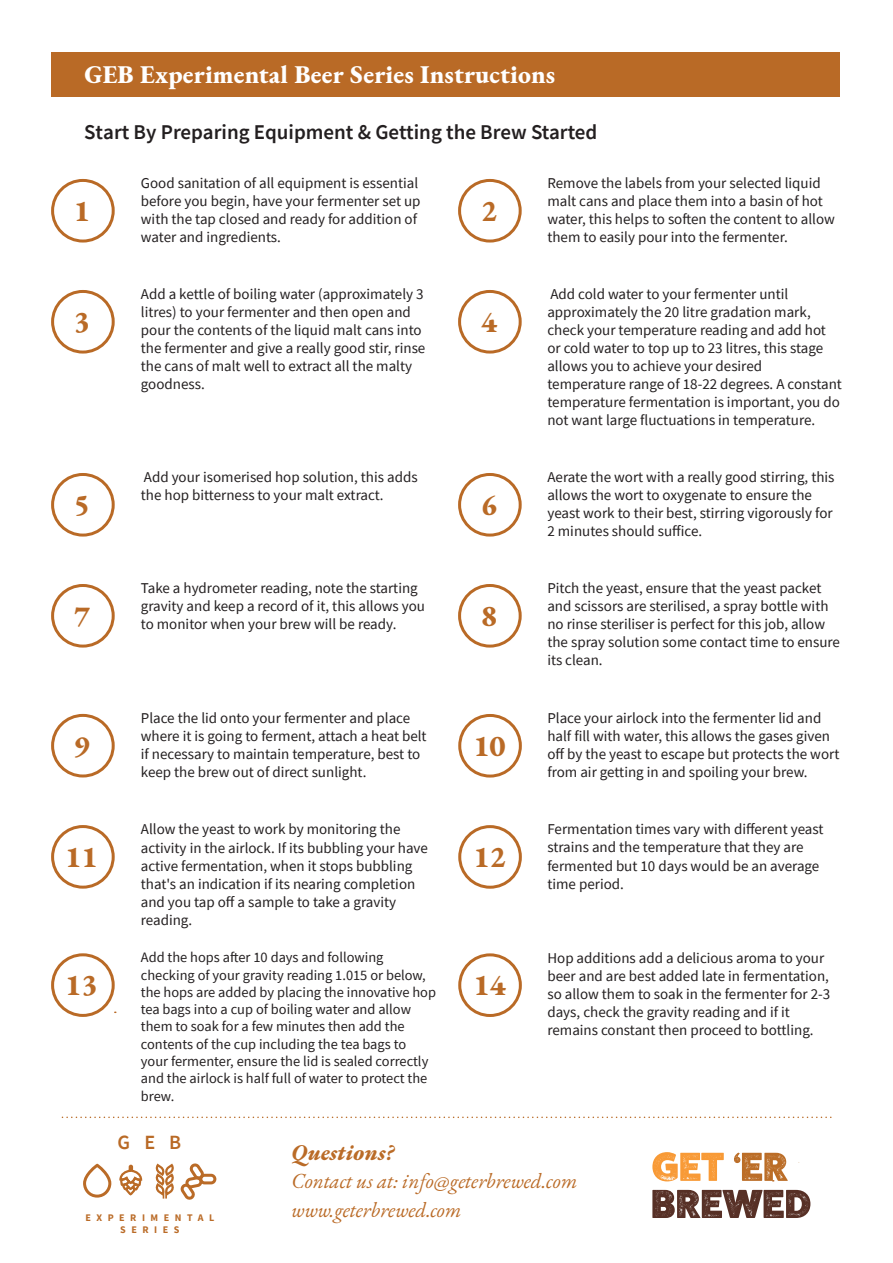
<style>
.page{position:relative;width:893px;height:1263px;background:#fff}
.page>*{position:absolute;margin:0;border:0;box-sizing:border-box;transform-origin:0 0}
.t1{font:800 30px "EB Garamond";color:#b96a26}
.t2{font:800 25.5px "EB Garamond";letter-spacing:.005em;color:#fff}
.t3{font:italic 800 22.5px "EB Garamond";color:#ba6b27}
.t4{font:italic 21px/28.5px "EB Garamond";color:#ba6b27}
.t5{font:600 21px "Source Sans Pro";color:#231f20}
.t6{font:600 20.1px "Source Sans Pro";color:#b96a26}
.t7{font:15px/18px "Source Sans Pro";color:#231f20}
.t8{font:14.4px/17.2px "Source Sans Pro";color:#231f20}
.t9{font:700 10.05px/12.1px "Source Sans Pro";letter-spacing:.55em;color:#ba6b27;text-align:center}
</style>
<div class="page">
<div style="left:51px;top:52px;width:789px;height:45px;background:#b96a26"></div>
<svg style="left:62px;top:1116px;width:770px;height:2px"></svg>
<div style="left:51px;top:179px;width:64px;height:64px;border:3px solid #b96a26;border-radius:50%"></div>
<div style="left:458px;top:179px;width:64px;height:64px;border:3px solid #b96a26;border-radius:50%"></div>
<div style="left:51px;top:290px;width:64px;height:64px;border:3px solid #b96a26;border-radius:50%"></div>
<div style="left:458px;top:290px;width:64px;height:64px;border:3px solid #b96a26;border-radius:50%"></div>
<div style="left:51px;top:473px;width:64px;height:64px;border:3px solid #b96a26;border-radius:50%"></div>
<div style="left:458px;top:473px;width:64px;height:64px;border:3px solid #b96a26;border-radius:50%"></div>
<div style="left:51px;top:584px;width:64px;height:64px;border:3px solid #b96a26;border-radius:50%"></div>
<div style="left:458px;top:584px;width:64px;height:64px;border:3px solid #b96a26;border-radius:50%"></div>
<div style="left:51px;top:714px;width:64px;height:63px;border:3px solid #b96a26;border-radius:50%"></div>
<div style="left:458px;top:714px;width:64px;height:63px;border:3px solid #b96a26;border-radius:50%"></div>
<div style="left:51px;top:825px;width:64px;height:64px;border:3px solid #b96a26;border-radius:50%"></div>
<div style="left:458px;top:825px;width:64px;height:64px;border:3px solid #b96a26;border-radius:50%"></div>
<div style="left:51px;top:953px;width:64px;height:64px;border:3px solid #b96a26;border-radius:50%"></div>
<div style="left:458px;top:953px;width:64px;height:64px;border:3px solid #b96a26;border-radius:50%"></div>
<svg style="left:652px;top:1190px;width:158px;height:28px"></svg>
<svg style="left:734px;top:1152px;width:54px;height:29px"></svg>
<svg style="left:652px;top:1152px;width:72px;height:29px"></svg>
<div style="left:83px;top:1164px;width:28px;height:33px;border:3px solid #ba6b27;border-radius:13px"></div>
<div style="left:199px;top:1174px;width:17px;height:10px;border:3px solid #ba6b27;border-radius:4px"></div>
<svg style="left:155px;top:1163px;width:52px;height:37px"></svg>
<svg style="left:119px;top:1164px;width:24px;height:32px"></svg>
<h2 class="t2" style="left:84px;top:56px;width:472px">GEB Experimental Beer Series Instructions</h2>
<h3 class="t5" style="left:84px;top:119px;width:515px">Start By Preparing Equipment &amp; Getting the Brew Started</h3>
<p class="t7" style="left:141px;top:174px;width:281px">Good sanitation of all equipment is essential before you begin, have your fermenter set up with the tap closed and ready for addition of water and ingredients.</p>
<p class="t7" style="left:547px;top:174px;width:289px">Remove the labels from your selected liquid malt cans and place them into a basin of hot water, this helps to soften the content to allow them to easily pour into the fermenter.</p>
<h1 class="t1" style="left:74px;top:189px;width:18px">1</h1>
<h1 class="t1" style="left:481px;top:189px;width:18px">2</h1>
<h1 class="t1" style="left:74px;top:300px;width:18px">3</h1>
<h1 class="t1" style="left:74px;top:483px;width:18px">5</h1>
<p class="t7" style="left:141px;top:285px;width:286px">Add a kettle of boiling water (approximately 3 litres) to your fermenter and then open and pour the contents of the liquid malt cans into the fermenter and give a really good stir, rinse the cans of malt well to extract all the malty goodness.</p>
<p class="t7" style="left:141px;top:468px;width:278px">Add your isomerised hop solution, this adds the hop bitterness to your malt extract.</p>
<p class="t7" style="left:141px;top:579px;width:286px">Take a hydrometer reading, note the starting gravity and keep a record of it, this allows you</p>
<h1 class="t1" style="left:74px;top:594px;width:18px">7</h1>
<p class="t7" style="left:141px;top:615px;width:257px">to monitor when your brew will be ready.</p>
<h1 class="t1" style="left:73px;top:724px;width:18px">9</h1>
<h1 class="t1" style="left:65px;top:835px;width:34px">11</h1>
<h1 class="t1" style="left:65px;top:963px;width:34px">13</h1>
<p class="t7" style="left:141px;top:709px;width:287px">Place the lid onto your fermenter and place where it is going to ferment, attach a heat belt if necessary to maintain temperature, best to keep the brew out of direct sunlight.</p>
<p class="t7" style="left:141px;top:820px;width:289px">Allow the yeast to work by monitoring the activity in the airlock. If its bubbling your have active fermentation, when it stops bubbling that's an indication if its nearing completion and you tap off a sample to take a gravity reading.</p>
<p class="t8" style="left:141px;top:949px;width:297px">Add the hops after 10 days and following checking of your gravity reading 1.015 or below, the hops are added by placing the innovative hop tea bags into a cup of boiling water and allow them to soak for a few minutes then add the contents of the cup including the tea bags to your fermenter, ensure the lid is sealed correctly and the airlock is half full of water to protect the brew.</p>
<h1 class="t1" style="left:481px;top:300px;width:18px">4</h1>
<h1 class="t1" style="left:481px;top:483px;width:18px">6</h1>
<h1 class="t1" style="left:481px;top:594px;width:18px">8</h1>
<h1 class="t1" style="left:473px;top:724px;width:34px">10</h1>
<h1 class="t1" style="left:473px;top:835px;width:34px">12</h1>
<h1 class="t1" style="left:473px;top:963px;width:34px">14</h1>
<p class="t7" style="left:547px;top:285px;width:296px">Add cold water to your fermenter until approximately the 20 litre gradation mark, check your temperature reading and add hot or cold water to top up to 23 litres, this stage allows you to achieve your desired temperature range of 18-22 degrees. A constant temperature fermentation is important, you do not want large fluctuations in temperature.</p>
<p class="t7" style="left:547px;top:468px;width:289px">Aerate the wort with a really good stirring, this allows the wort to oxygenate to ensure the yeast work to their best, stirring vigorously for 2 minutes should suffice.</p>
<p class="t7" style="left:547px;top:579px;width:294px">Pitch the yeast, ensure that the yeast packet and scissors are sterilised, a spray bottle with no rinse steriliser is perfect for this job, allow the spray solution some contact time to ensure its clean.</p>
<p class="t7" style="left:547px;top:709px;width:293px">Place your airlock into the fermenter lid and half fill with water, this allows the gases given off by the yeast to escape but protects the wort from air getting in and spoiling your brew.</p>
<p class="t7" style="left:547px;top:820px;width:278px">Fermentation times vary with different yeast strains and the temperature that they are fermented but 10 days would be an average time period.</p>
<p class="t7" style="left:547px;top:949px;width:284px">Hop additions add a delicious aroma to your beer and are best added late in fermentation, so allow them to soak in the fermenter for 2-3 days, check the gravity reading and if it remains constant then proceed to bottling.</p>
<h3 class="t6" style="left:118px;top:1129px;width:65px">GEB</h3>
<p class="t9" style="left:85px;top:1211px;width:131px">EXPERIMENTAL<br>SERIES</p>
<h3 class="t3" style="left:292px;top:1137px;width:104px">Questions?</h3>
<h3 class="t4" style="left:292px;top:1167px;width:287px">Contact us at: info@geterbrewed.com www.geterbrewed.com</h3>
</div>
